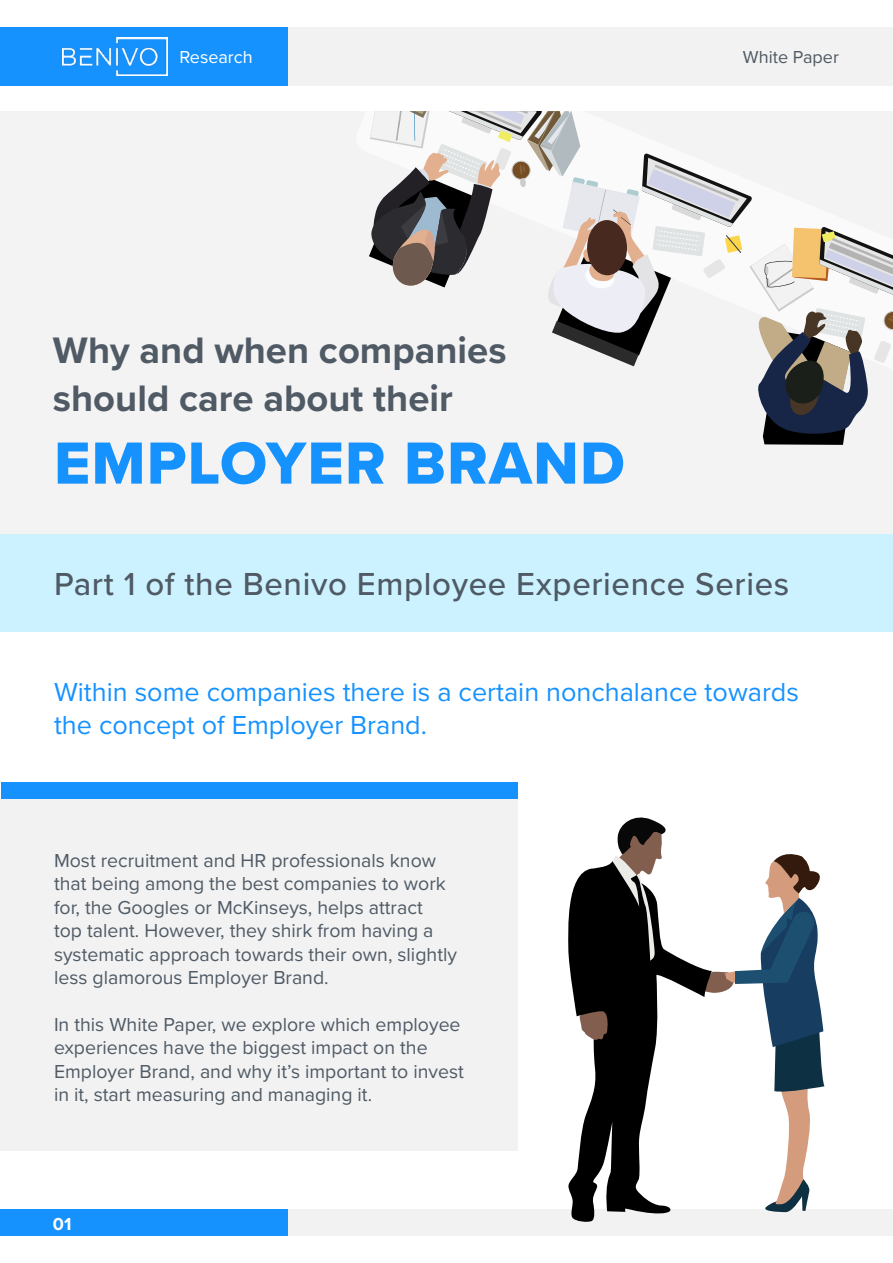
<style>
.page{position:relative;width:893px;height:1263px;background:#fff}
.page>*{position:absolute;margin:0;border:0;box-sizing:border-box;transform-origin:0 0}
.t1{font:61.65px "Proxima Nova Extrabld";letter-spacing:.02em;color:#1692ff}
.t2{font:700 38.1px/47.8px "Proxima Nova";color:#505a65}
.t3{font:500 33px "Proxima Nova";letter-spacing:.02em;color:#4f5a65}
.t4{font:27px/32.4px "Proxima Nova";color:#1692ff}
.t5{font:19.5px/23.4px "Proxima Nova";color:#4f5a65}
.t6{font:18px "Proxima Nova";color:#4f5963}
.t7{font:18px "Proxima Nova";color:#fff}
.t8{font:700 18px "Proxima Nova";color:#fff}
</style>
<div class="page">
<div style="left:53px;top:27px;width:840px;height:59px;background:#f2f2f2"></div>
<div style="left:53px;top:1209px;width:840px;height:27px;background:#f2f2f2"></div>
<div style="left:0;top:27px;width:287px;height:59px;background:#1692ff"></div>
<div style="left:0;top:1209px;width:287px;height:27px;background:#1692ff"></div>
<img style="left:62px;top:37px;width:105px;height:38px">
<div style="left:0;top:111px;width:893px;height:423px;background:#f3f3f3"></div>
<svg style="left:369px;top:111px;width:524px;height:334px"></svg>
<div style="left:0;top:799px;width:518px;height:352px;background:#f2f2f2"></div>
<div style="left:1px;top:782px;width:517px;height:17px;background:#1692ff"></div>
<div style="left:0;top:534px;width:893px;height:97px;background:#ccf2ff"></div>
<svg style="left:712px;top:854px;width:112px;height:358px"></svg>
<svg style="left:568px;top:862px;width:144px;height:360px"></svg>
<svg style="left:612px;top:817px;width:56px;height:149px"></svg>
<p class="t7" style="left:179px;top:44px;width:75px">Research</p>
<p class="t6" style="left:743px;top:44px;width:98px">White Paper</p>
<h2 class="t2" style="left:53px;top:326px;width:455px">Why and when companies should care about their</h2>
<h1 class="t1" style="left:54px;top:417px;width:572px">EMPLOYER BRAND</h1>
<h3 class="t3" style="left:54px;top:560px;width:737px">Part 1 of the Benivo Employee Experience Series</h3>
<h3 class="t4" style="left:54px;top:675px;width:746px">Within some companies there is a certain nonchalance towards the concept of Employer Brand.</h3>
<p class="t5" style="left:54px;top:848px;width:404px">Most recruitment and HR professionals know that being among the best companies to work for, the Googles or McKinseys, helps attract<br>top talent. However, they shirk from having a systematic approach towards their own, slightly less glamorous Employer Brand.</p>
<p class="t5" style="left:54px;top:1012px;width:411px">In this White Paper, we explore which employee experiences have the biggest impact on the Employer Brand, and why it’s important to invest in it, start measuring and managing it.</p>
<p class="t8" style="left:53px;top:1210px;width:20px">01</p>
</div>
